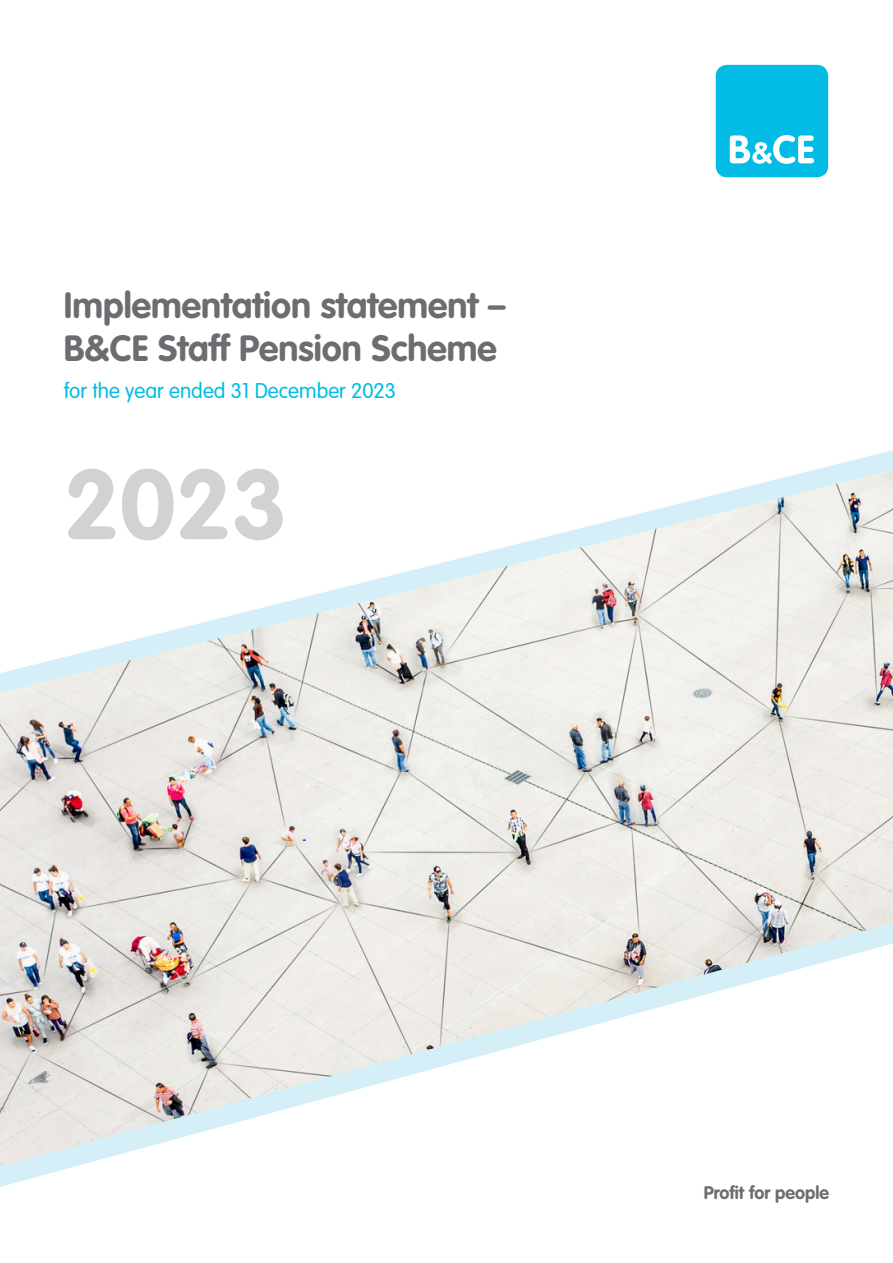
<style>
.page{position:relative;width:893px;height:1263px;background:#fff}
.page>*{position:absolute;margin:0;border:0;box-sizing:border-box;transform-origin:0 0}
.t1{font:700 97.5px "VAG Rounded Std";color:#d1d2d4}
.t2{font:700 36px/43.2px "VAG Rounded Std";color:#6c6d70}
.t3{font:300 21px "VAG Rounded Std";color:#02bce5}
.t4{font:700 18px "VAG Rounded Std";color:#6c6d70}
</style>
<div class="page">
<div style="left:716px;top:65px;width:112px;height:112px;background:#02bce5;border-radius:11px"></div>
<svg style="left:730px;top:135px;width:84px;height:29px"></svg>
<img style="left:0;top:470px;width:893px;height:696px">
<p class="t2" style="left:64px;top:285px;width:443px">Implementation statement –<br>B&amp;CE Staff Pension Scheme</p>
<p class="t3" style="left:64px;top:379px;width:334px">for the year ended 31 December 2023</p>
<p class="t1" style="left:64px;top:448px;width:225px">2023</p>
<p class="t4" style="left:704px;top:1182px;width:127px">Profit for people</p>
</div>
